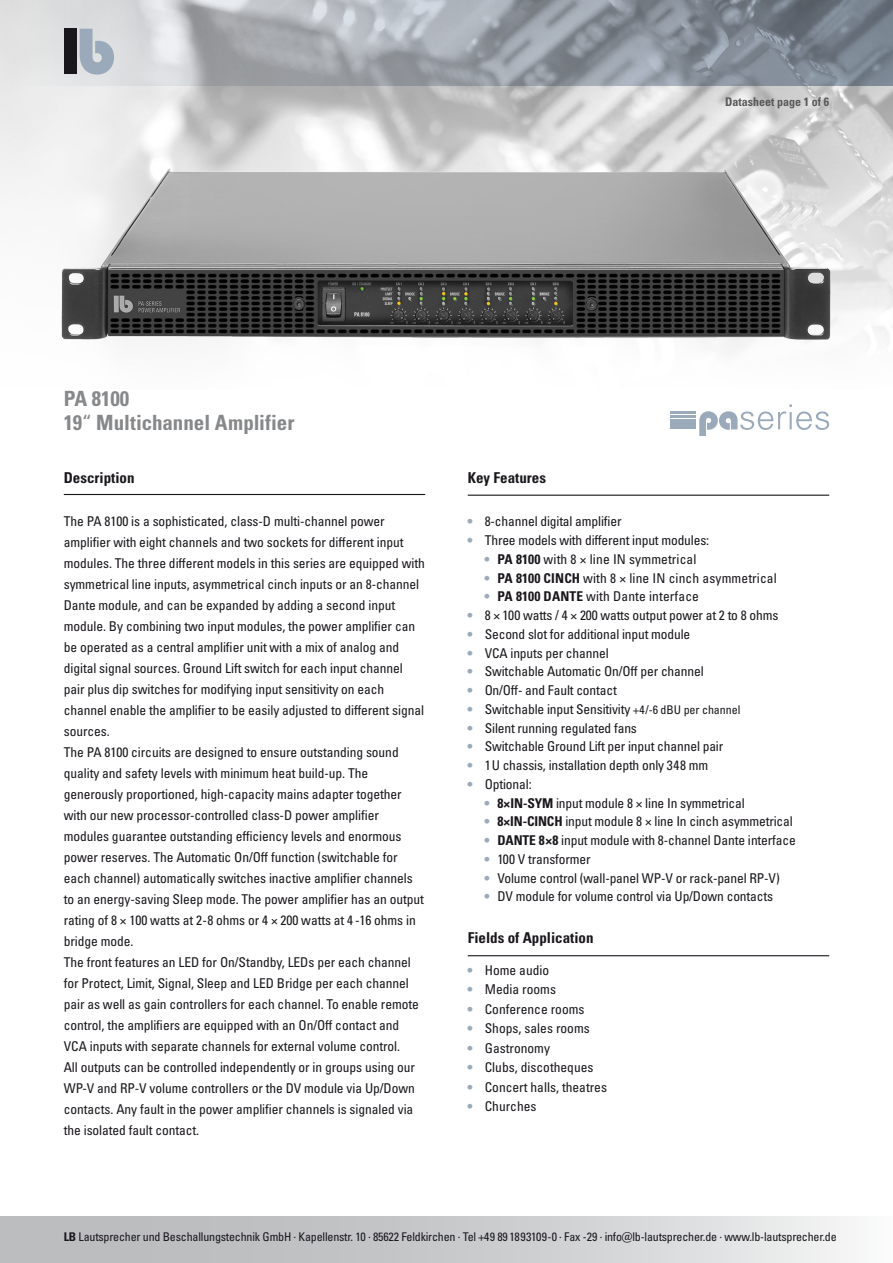
<style>
.page{position:relative;width:893px;height:1263px;background:#fff}
.page>*{position:absolute;margin:0;border:0;box-sizing:border-box;transform-origin:0 0}
.t1{font:700 condensed 21px/24px "Univers LT Pro";color:#87888a}
.t2{font:700 condensed 15px "Univers LT Pro";color:#1a171c}
.t3{font:condensed 13.5px/21px "Univers LT Pro";letter-spacing:-.005em;color:#1a171c}
.t4{font:condensed 12px "Univers LT Pro";letter-spacing:-.015em;color:#1a171c}
.t5{font:700 condensed 12px "Univers LT Pro";color:#58585a}
.s1{font-weight:400}
.s2{color:#9baaba}
.s3{font-weight:700}
.s4{font-size:12px}
</style>
<div class="page">
<img style="left:0;top:85px;width:893px;height:266px">
<svg style="left:0;top:0;width:893px;height:85px;background:#a2a8af"></svg>
<div style="left:64px;top:29px;width:13px;height:45px;background:#1a171c"></div>
<svg style="left:80px;top:29px;width:34px;height:46px;background:#b2bcc7"></svg>
<div style="left:0;top:1216px;width:893px;height:47px;background:linear-gradient(to right,#afb1b3,#edeeee)"></div>
<hr style="left:64px;top:494px;width:361px;height:1px;background:#1a171c">
<hr style="left:468px;top:495px;width:361px;height:1px;background:#1a171c">
<hr style="left:468px;top:955px;width:361px;height:1px;background:#1a171c">
<svg style="left:699px;top:404px;width:130px;height:32px"></svg>
<hr style="left:670px;top:425px;width:26px;height:4px;background:#9baaba">
<hr style="left:670px;top:419px;width:26px;height:4px;background:#9baaba">
<hr style="left:670px;top:415px;width:26px;height:3px;background:#9baaba">
<hr style="left:670px;top:412px;width:26px;height:2px;background:#9baaba">
<img style="left:53px;top:153px;width:800px;height:195px">
<p class="t5" style="left:725px;top:95px;width:105px">Datasheet page 1 of 6</p>
<h1 class="t1" style="left:64px;top:386px;width:232px">PA 8100<br>19<span class="s1">“</span> Multichannel Amplifier</h1>
<p class="t2" style="left:64px;top:469px;width:72px">Description</p>
<p class="t2" style="left:468px;top:468px;width:80px">Key Features</p>
<p class="t3" style="left:468px;top:511px;width:155px"><span class="s2">•</span> 8-channel digital amplifier</p>
<p class="t3" style="left:468px;top:529px;width:243px"><span class="s2">•</span> Three models with different input modules:</p>
<p class="t3" style="left:485px;top:548px;width:213px"><span class="s2">•</span> <span class="s3">PA 8100</span> with 8 × line IN symmetrical</p>
<p class="t3" style="left:485px;top:567px;width:293px"><span class="s2">•</span> <span class="s3">PA 8100 CINCH</span> with 8 × line IN cinch asymmetrical</p>
<p class="t3" style="left:485px;top:586px;width:216px"><span class="s2">•</span> <span class="s3">PA 8100 DANTE</span> with Dante interface</p>
<p class="t3" style="left:468px;top:604px;width:312px"><span class="s2">•</span> 8 × 100 watts / 4 × 200 watts output power at 2 to 8 ohms</p>
<p class="t3" style="left:468px;top:623px;width:224px"><span class="s2">•</span> Second slot for additional input module</p>
<p class="t3" style="left:468px;top:642px;width:142px"><span class="s2">•</span> VCA inputs per channel</p>
<p class="t3" style="left:468px;top:661px;width:237px"><span class="s2">•</span> Switchable Automatic On/Off per channel</p>
<p class="t3" style="left:468px;top:679px;width:151px"><span class="s2">•</span> On/Off- and Fault contact</p>
<p class="t3" style="left:468px;top:698px;width:274px"><span class="s2">•</span> Switchable input Sensitivity <span class="s4">+4/-6 dBU per channel</span></p>
<p class="t3" style="left:468px;top:717px;width:171px"><span class="s2">•</span> Silent running regulated fans</p>
<p class="t3" style="left:468px;top:736px;width:257px"><span class="s2">•</span> Switchable Ground Lift per input channel pair</p>
<p class="t3" style="left:468px;top:754px;width:242px"><span class="s2">•</span> 1U chassis, installation depth only 348 mm</p>
<p class="t3" style="left:468px;top:773px;width:65px"><span class="s2">•</span> Optional:</p>
<p class="t3" style="left:485px;top:792px;width:262px"><span class="s2">•</span> <span class="s3">8×IN-SYM</span> input module 8 × line In symmetrical</p>
<p class="t3" style="left:485px;top:811px;width:310px"><span class="s2">•</span> <span class="s3">8×IN-CINCH</span> input module 8 × line In cinch asymmetrical</p>
<p class="t3" style="left:485px;top:829px;width:313px"><span class="s2">•</span> <span class="s3">DANTE 8×8</span> input module with 8-channel Dante interface</p>
<p class="t3" style="left:485px;top:848px;width:107px"><span class="s2">•</span> 100 V transformer</p>
<p class="t3" style="left:485px;top:867px;width:296px"><span class="s2">•</span> Volume control (wall-panel WP-V or rack-panel RP-V)</p>
<p class="t3" style="left:485px;top:886px;width:290px"><span class="s2">•</span> DV module for volume control via Up/Down contacts</p>
<p class="t2" style="left:468px;top:929px;width:127px">Fields of Application</p>
<p class="t3" style="left:468px;top:959px;width:83px"><span class="s2">•</span> Home audio</p>
<p class="t3" style="left:468px;top:979px;width:90px"><span class="s2">•</span> Media rooms</p>
<p class="t3" style="left:468px;top:998px;width:118px"><span class="s2">•</span> Conference rooms</p>
<p class="t3" style="left:468px;top:1018px;width:123px"><span class="s2">•</span> Shops, sales rooms</p>
<p class="t3" style="left:468px;top:1037px;width:84px"><span class="s2">•</span> Gastronomy</p>
<p class="t3" style="left:468px;top:1057px;width:127px"><span class="s2">•</span> Clubs, discotheques</p>
<p class="t3" style="left:468px;top:1076px;width:141px"><span class="s2">•</span> Concert halls, theatres</p>
<p class="t3" style="left:468px;top:1096px;width:70px"><span class="s2">•</span> Churches</p>
<p class="t3" style="left:64px;top:510px;width:363px">The PA 8100 is a sophisticated, class-D multi-channel power amplifier with eight channels and two sockets for different input modules. The three different models in this series are equipped with symmetrical line inputs, asymmetrical cinch inputs or an 8-channel Dante module, and can be expanded by adding a second input module. By combining two input modules, the power amplifier can be operated as a central amplifier unit with a mix of analog and digital signal sources. Ground Lift switch for each input channel pair plus dip switches for modifying input sensitivity on each channel enable the amplifier to be easily adjusted to different signal sources.<br>The PA 8100 circuits are designed to ensure outstanding sound quality and safety levels with minimum heat build-up. The generously proportioned, high-capacity mains adapter together with our new processor-controlled class-D power amplifier modules guarantee outstanding efficiency levels and enormous power reserves. The Automatic On/Off function (switchable for each channel) automatically switches inactive amplifier channels to an energy-saving Sleep mode. The power amplifier has an output rating of 8 × 100 watts at 2-8 ohms or 4 × 200 watts at 4 -16 ohms in bridge mode.<br>The front features an LED for On/Standby, LEDs per each channel for Protect, Limit, Signal, Sleep and LED Bridge per each channel pair as well as gain controllers for each channel. To enable remote control, the amplifiers are equipped with an On/Off contact and VCA inputs with separate channels for external volume control.<br>All outputs can be controlled independently or in groups using our WP-V and RP-V volume controllers or the DV module via Up/Down contacts. Any fault in the power amplifier channels is signaled via the isolated fault contact.</p>
<p class="t4" style="left:64px;top:1229px;width:774px"><span class="s3">LB</span> Lautsprecher und Beschallungstechnik GmbH · Kapellenstr. 10 · 85622 Feldkirchen · Tel +49 89 1893109-0 · Fax -29 · info@lb-lautsprecher.de · www.lb-lautsprecher.de</p>
</div>
